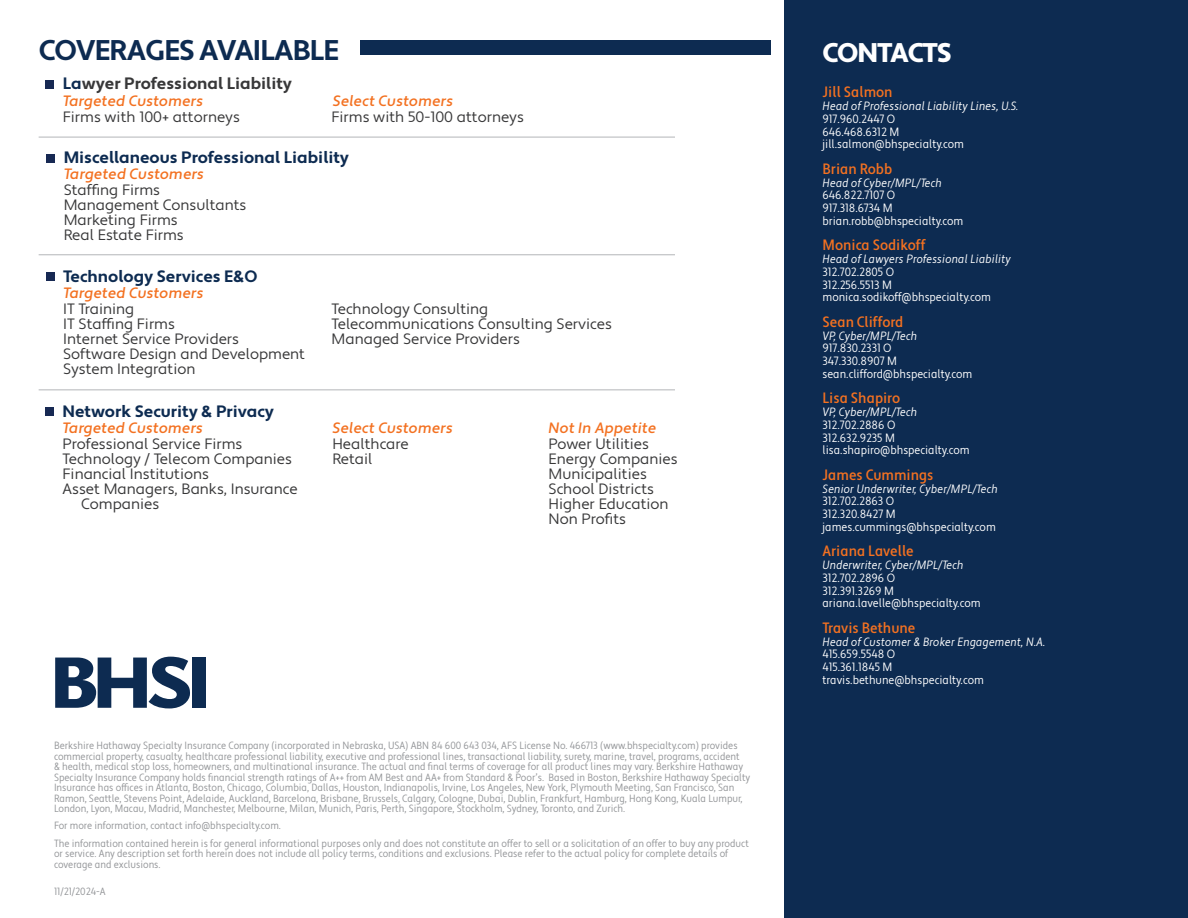
<style>
.page{position:relative;width:1188px;height:918px;background:#fff}
.page>*{position:absolute;margin:0;border:0;box-sizing:border-box;transform-origin:0 0}
.t1{font:700 28.5px "Apertura";letter-spacing:-.03em;color:#0d2b51}
.t2{font:900 27px "Apertura";letter-spacing:-.04em;color:#fff}
.t3{font:700 16.5px "Apertura";color:#0d2b51}
.t4{font:700 16.5px "Apertura";color:#383839}
.t5{font:15px/15px "Apertura";color:#383839}
.t6{font:15px "Apertura Medium Obliq";color:#f37121}
.t7{font:500 condensed 15px "Apertura";color:#f37121}
.t8{font:condensed 12px/12.8px "Apertura";color:#fff}
.t9{font:12px "Apertura Condensed Obliq";color:#fff}
.t10{font:condensed 10.5px/10.5px "Apertura";color:#939598}
.s1{color:#0d2b51}
</style>
<div class="page">
<div style="left:360px;top:40px;width:411px;height:14px;background:#0d2b51"></div>
<div style="left:46px;top:154px;width:9px;height:8px;background:#172953"></div>
<hr style="left:39px;top:137px;width:636px;height:1px;background:#bcbdc0">
<div style="left:46px;top:272px;width:9px;height:8px;background:#172953"></div>
<hr style="left:39px;top:254px;width:636px;height:1px;background:#bcbdc0">
<hr style="left:39px;top:389px;width:636px;height:1px;background:#bcbdc0">
<div style="left:45px;top:407px;width:9px;height:8px;background:#172953"></div>
<div style="left:45px;top:81px;width:9px;height:8px;background:#172953"></div>
<svg style="left:55px;top:657px;width:135px;height:51px"></svg>
<div style="left:192px;top:658px;width:14px;height:50px;background:#0d2b51"></div>
<div style="left:785px;top:0;width:403px;height:918px;background:#0d2b51"></div>
<p class="t1" style="left:39px;top:33px;width:302px">COVERAGES AVAILABLE</p>
<p class="t4" style="left:63px;top:74px;width:231px"><span class="s1">La</span>wyer Professional Liability</p>
<p class="t6" style="left:63px;top:92px;width:142px">Targeted Customers</p>
<p class="t6" style="left:333px;top:92px;width:122px">Select Customers</p>
<p class="t5" style="left:63px;top:110px;width:179px">Firms with 100+ attorneys</p>
<p class="t5" style="left:332px;top:110px;width:194px">Firms with 50-100 attorneys</p>
<p class="t3" style="left:64px;top:147px;width:287px">Miscellaneous Professional Liability</p>
<p class="t6" style="left:64px;top:165px;width:142px">Targeted Customers</p>
<p class="t5" style="left:64px;top:183px;width:98px">Staffing Firms</p>
<p class="t5" style="left:64px;top:198px;width:184px">Management Consultants</p>
<p class="t5" style="left:64px;top:213px;width:116px">Marketing Firms</p>
<p class="t5" style="left:64px;top:228px;width:122px">Real Estate Firms</p>
<p class="t3" style="left:63px;top:266px;width:196px">Technology Services E&amp;O</p>
<p class="t6" style="left:63px;top:284px;width:142px">Targeted Customers</p>
<p class="t5" style="left:63px;top:302px;width:73px">IT Training</p>
<p class="t5" style="left:63px;top:317px;width:113px">IT Staffing Firms</p>
<p class="t5" style="left:63px;top:332px;width:178px">Internet Service Providers</p>
<p class="t5" style="left:63px;top:347px;width:243px">Software Design and Development</p>
<p class="t5" style="left:63px;top:362px;width:134px">System Integration</p>
<p class="t3" style="left:63px;top:401px;width:213px">Network Security &amp; Privacy</p>
<p class="t6" style="left:63px;top:419px;width:142px">Targeted Customers</p>
<p class="t6" style="left:333px;top:419px;width:122px">Select Customers</p>
<p class="t6" style="left:549px;top:419px;width:109px">Not In Appetite</p>
<p class="t5" style="left:63px;top:437px;width:181px">Professional Service Firms</p>
<p class="t5" style="left:63px;top:452px;width:231px">Technology / Telecom Companies</p>
<p class="t5" style="left:63px;top:467px;width:148px">Financial Institutions</p>
<p class="t5" style="left:81px;top:482px;width:218px;text-indent:-19px">Asset Managers, Banks, Insurance<br>Companies</p>
<p class="t5" style="left:332px;top:302px;width:158px">Technology Consulting</p>
<p class="t5" style="left:332px;top:317px;width:282px">Telecommunications Consulting Services</p>
<p class="t5" style="left:332px;top:332px;width:190px">Managed Service Providers</p>
<p class="t5" style="left:332px;top:437px;width:78px">Healthcare</p>
<p class="t5" style="left:332px;top:452px;width:42px">Retail</p>
<p class="t5" style="left:549px;top:437px;width:102px">Power Utilities</p>
<p class="t5" style="left:549px;top:452px;width:131px">Energy Companies</p>
<p class="t5" style="left:549px;top:467px;width:100px">Municipalities</p>
<p class="t5" style="left:549px;top:482px;width:107px">School Districts</p>
<p class="t5" style="left:549px;top:497px;width:122px">Higher Education</p>
<p class="t5" style="left:549px;top:512px;width:79px">Non Profits</p>
<p class="t10" style="left:54px;top:741px;width:698px">Berkshire Hathaway Specialty Insurance Company (incorporated in Nebraska, USA) ABN 84 600 643 034, AFS License No. 466713 (www.bhspecialty.com) provides commercial property, casualty, healthcare professional liability, executive and professional lines, transactional liability, surety, marine, travel, programs, accident<br>&amp; health, medical stop loss, homeowners, and multinational insurance. The actual and final terms of coverage for all product lines may vary. Berkshire Hathaway Specialty Insurance Company holds financial strength ratings of A++ from AM Best and AA+ from Standard &amp; Poor’s. Based in Boston, Berkshire Hathaway Specialty Insurance has offices in Atlanta, Boston, Chicago, Columbia, Dallas, Houston, Indianapolis, Irvine, Los Angeles, New York, Plymouth Meeting, San Francisco, San Ramon, Seattle, Stevens Point, Adelaide, Auckland, Barcelona, Brisbane, Brussels, Calgary, Cologne, Dubai, Dublin, Frankfurt, Hamburg, Hong Kong, Kuala Lumpur, London, Lyon, Macau, Madrid, Manchester, Melbourne, Milan, Munich, Paris, Perth, Singapore, Stockholm, Sydney, Toronto, and Zurich.</p>
<p class="t10" style="left:54px;top:821px;width:229px">For more information, contact info@bhspecialty.com.</p>
<p class="t10" style="left:54px;top:838px;width:696px">The information contained herein is for general informational purposes only and does not constitute an offer to sell or a solicitation of an offer to buy any product or service. Any description set forth herein does not include all policy terms, conditions and exclusions. Please refer to the actual policy for complete details of coverage and exclusions.</p>
<p class="t10" style="left:54px;top:887px;width:53px">11/21/2024-A</p>
<p class="t2" style="left:823px;top:37px;width:131px">CONTACTS</p>
<p class="t7" style="left:823px;top:83px;width:72px">Jill Salmon</p>
<p class="t9" style="left:823px;top:99px;width:198px">Head of Professional Liability Lines, U.S.</p>
<p class="t8" style="left:823px;top:113px;width:74px">917.960.2447 O</p>
<p class="t8" style="left:823px;top:125px;width:78px">646.468.6312 M</p>
<p class="t8" style="left:823px;top:138px;width:143px">jill.salmon@bhspecialty.com</p>
<p class="t7" style="left:823px;top:160px;width:71px">Brian Robb</p>
<p class="t9" style="left:823px;top:175px;width:121px">Head of Cyber/MPL/Tech</p>
<p class="t8" style="left:823px;top:189px;width:74px">646.822.7107 O</p>
<p class="t8" style="left:823px;top:202px;width:72px">917.318.6734 M</p>
<p class="t8" style="left:823px;top:215px;width:142px">brian.robb@bhspecialty.com</p>
<p class="t7" style="left:823px;top:236px;width:104px">Monica Sodikoff</p>
<p class="t9" style="left:823px;top:252px;width:190px">Head of Lawyers Professional Liability</p>
<p class="t8" style="left:823px;top:266px;width:73px">312.702.2805 O</p>
<p class="t8" style="left:823px;top:278px;width:170px">312.256.5513 M monica.sodikoff@bhspecialty.com</p>
<p class="t7" style="left:823px;top:313px;width:82px">Sean Clifford</p>
<p class="t9" style="left:823px;top:328px;width:96px">VP, Cyber/MPL/Tech</p>
<p class="t8" style="left:823px;top:342px;width:71px">917.830.2331 O</p>
<p class="t8" style="left:823px;top:355px;width:76px">347.330.8907 M</p>
<p class="t8" style="left:823px;top:368px;width:151px">sean.clifford@bhspecialty.com</p>
<p class="t7" style="left:823px;top:389px;width:79px">Lisa Shapiro</p>
<p class="t9" style="left:823px;top:405px;width:96px">VP, Cyber/MPL/Tech</p>
<p class="t8" style="left:823px;top:419px;width:75px">312.702.2886 O</p>
<p class="t8" style="left:823px;top:431px;width:74px">312.632.9235 M</p>
<p class="t8" style="left:823px;top:444px;width:149px">lisa.shapiro@bhspecialty.com</p>
<p class="t7" style="left:823px;top:466px;width:112px">James Cummings</p>
<p class="t9" style="left:823px;top:481px;width:177px">Senior Underwriter, Cyber/MPL/Tech</p>
<p class="t8" style="left:823px;top:495px;width:73px">312.702.2863 O</p>
<p class="t8" style="left:823px;top:508px;width:75px">312.320.8427 M</p>
<p class="t8" style="left:823px;top:521px;width:175px">james.cummings@bhspecialty.com</p>
<p class="t7" style="left:823px;top:542px;width:93px">Ariana Lavelle</p>
<p class="t9" style="left:823px;top:558px;width:143px">Underwriter, Cyber/MPL/Tech</p>
<p class="t8" style="left:823px;top:572px;width:74px">312.702.2896 O</p>
<p class="t8" style="left:823px;top:584px;width:73px">312.391.3269 M</p>
<p class="t8" style="left:823px;top:597px;width:160px">ariana.lavelle@bhspecialty.com</p>
<p class="t7" style="left:823px;top:619px;width:94px">Travis Bethune</p>
<p class="t9" style="left:823px;top:634px;width:225px">Head of Customer &amp; Broker Engagement, N.A.</p>
<p class="t8" style="left:823px;top:648px;width:74px">415.659.5548 O</p>
<p class="t8" style="left:823px;top:661px;width:71px">415.361.1845 M</p>
<p class="t8" style="left:823px;top:674px;width:163px">travis.bethune@bhspecialty.com</p>
</div>
